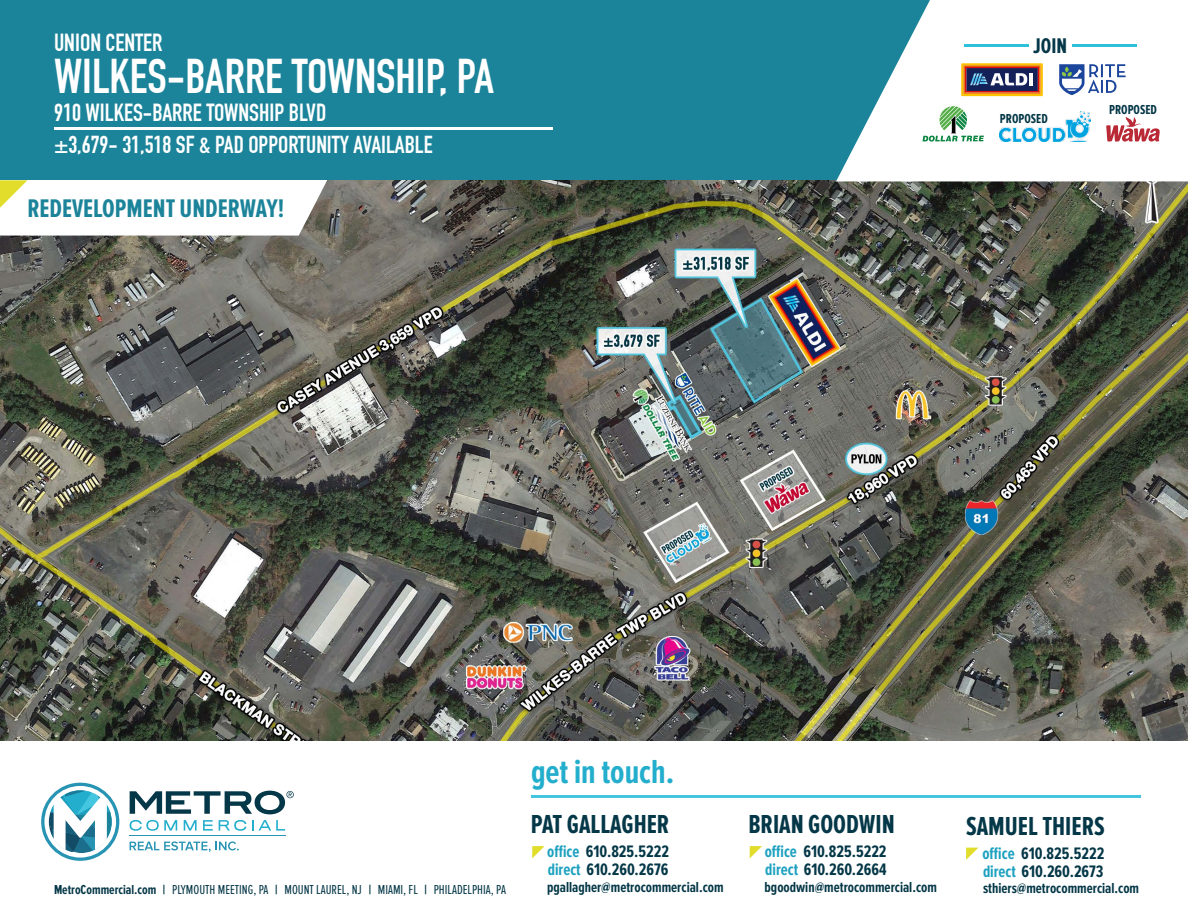
<style>
.page{position:relative;width:1188px;height:918px;background:#fff}
.page>*{position:absolute;margin:0;border:0;box-sizing:border-box;transform-origin:0 0}
.t1{font:47.7px "DIN Engschrift";color:#fff}
.t2{font:700 34.65px "Proxima Nova Ex Cn";color:#23aecd}
.t3{font:700 27px "Proxima Nova Ex Cn";color:#043747}
.t4{font:700 26.4px "Proxima Nova Ex Cn";color:#1c849a}
.t5{font:24.15px "DIN Engschrift";color:#fff}
.t6{font:24px "DIN Engschrift";color:#fff}
.t7{font:700 22.05px "Proxima Nova Ex Cn";color:#043747}
.t8{font:700 17.25px "Proxima Nova Ex Cn";color:#043747}
.t9{font:700 15px "Proxima Nova Ex Cn";color:#043747}
.t10{font:13.5px "Proxima Nova Ex Cn";color:#043747}
.t11{font:700 13.5px "Proxima Nova Ex Cn";color:#043747}
.s1{font-weight:700}
.s2{color:#1da1c0}
</style>
<div class="page">
<img style="left:0;top:180px;width:1188px;height:561px">
<div style="left:0;top:0;width:1188px;height:180px;background:#1c849a"></div>
<svg style="left:836px;top:0;width:352px;height:181px;fill:#fff"></svg>
<hr style="left:1072px;top:44px;width:64px;height:3px;background:#2dc0da">
<hr style="left:964px;top:44px;width:65px;height:3px;background:#2dc0da">
<hr style="left:54px;top:127px;width:498px;height:2px;background:#fff">
<svg style="left:41px;top:783px;width:78px;height:78px"></svg>
<hr style="left:130px;top:835px;width:156px;height:1px;background:#2894b3">
<svg style="left:130px;top:820px;width:47px;height:11px"></svg>
<svg style="left:184px;top:820px;width:13px;height:11px"></svg>
<svg style="left:203px;top:820px;width:10px;height:11px"></svg>
<svg style="left:219px;top:820px;width:27px;height:11px"></svg>
<svg style="left:252px;top:820px;width:33px;height:11px"></svg>
<svg style="left:130px;top:841px;width:109px;height:11px"></svg>
<svg style="left:130px;top:791px;width:164px;height:23px"></svg>
<svg style="left:0;top:180px;width:327px;height:56px"></svg>
<hr style="left:531px;top:795px;width:609px;height:3px;background:#44c5e0">
<svg style="left:750px;top:846px;width:12px;height:12px"></svg>
<svg style="left:966px;top:848px;width:12px;height:12px"></svg>
<svg style="left:532px;top:846px;width:13px;height:12px"></svg>
<svg style="left:1059px;top:64px;width:67px;height:31px;background:#a9b9d6"></svg>
<svg style="left:923px;top:106px;width:61px;height:36px;background:#c3dec9"></svg>
<svg style="left:961px;top:63px;width:82px;height:33px;background:#896859"></svg>
<img style="left:1000px;top:111px;width:90px;height:31px">
<svg style="left:1106px;top:116px;width:54px;height:26px"></svg>
<p class="t5" style="left:54px;top:28px;width:110px">UNION CENTER</p>
<p class="t1" style="left:54px;top:48px;width:441px">WILKES-BARRE TOWNSHIP, PA</p>
<p class="t5" style="left:54px;top:98px;width:274px">910 WILKES-BARRE TOWNSHIP BLVD</p>
<p class="t6" style="left:54px;top:130px;width:380px">±3,679- 31,518 SF &amp; PAD OPPORTUNITY AVAILABLE</p>
<p class="t4" style="left:27px;top:194px;width:259px">REDEVELOPMENT UNDERWAY!</p>
<p class="t7" style="left:1033px;top:33px;width:35px">JOIN</p>
<p class="t11" style="left:1000px;top:111px;width:49px">PROPOSED</p>
<p class="t11" style="left:1109px;top:102px;width:49px">PROPOSED</p>
<p class="t10" style="left:54px;top:882px;width:453px"><span class="s1">MetroCommercial.com |</span> PLYMOUTH MEETING, PA <span class="s1">|</span> MOUNT LAUREL, NJ <span class="s1">|</span> MIAMI, FL <span class="s1">|</span> PHILADELPHIA, PA</p>
<p class="t2" style="left:531px;top:752px;width:145px">get in touch.</p>
<p class="t3" style="left:531px;top:809px;width:140px">PAT GALLAGHER</p>
<p class="t8" style="left:547px;top:842px;width:123px"><span class="s2">office</span> 610.825.5222</p>
<p class="t8" style="left:548px;top:860px;width:122px"><span class="s2">direct</span> 610.260.2676</p>
<p class="t9" style="left:547px;top:879px;width:178px">pgallagher@metrocommercial.com</p>
<p class="t3" style="left:748px;top:809px;width:148px">BRIAN GOODWIN</p>
<p class="t8" style="left:765px;top:842px;width:123px"><span class="s2">office</span> 610.825.5222</p>
<p class="t8" style="left:765px;top:860px;width:123px"><span class="s2">direct</span> 610.260.2664</p>
<p class="t9" style="left:765px;top:879px;width:174px">bgoodwin@metrocommercial.com</p>
<p class="t3" style="left:966px;top:811px;width:140px">SAMUEL THIERS</p>
<p class="t8" style="left:982px;top:844px;width:123px"><span class="s2">office</span> 610.825.5222</p>
<p class="t8" style="left:983px;top:862px;width:122px"><span class="s2">direct</span> 610.260.2673</p>
<p class="t9" style="left:983px;top:880px;width:158px">sthiers@metrocommercial.com</p>
</div>
